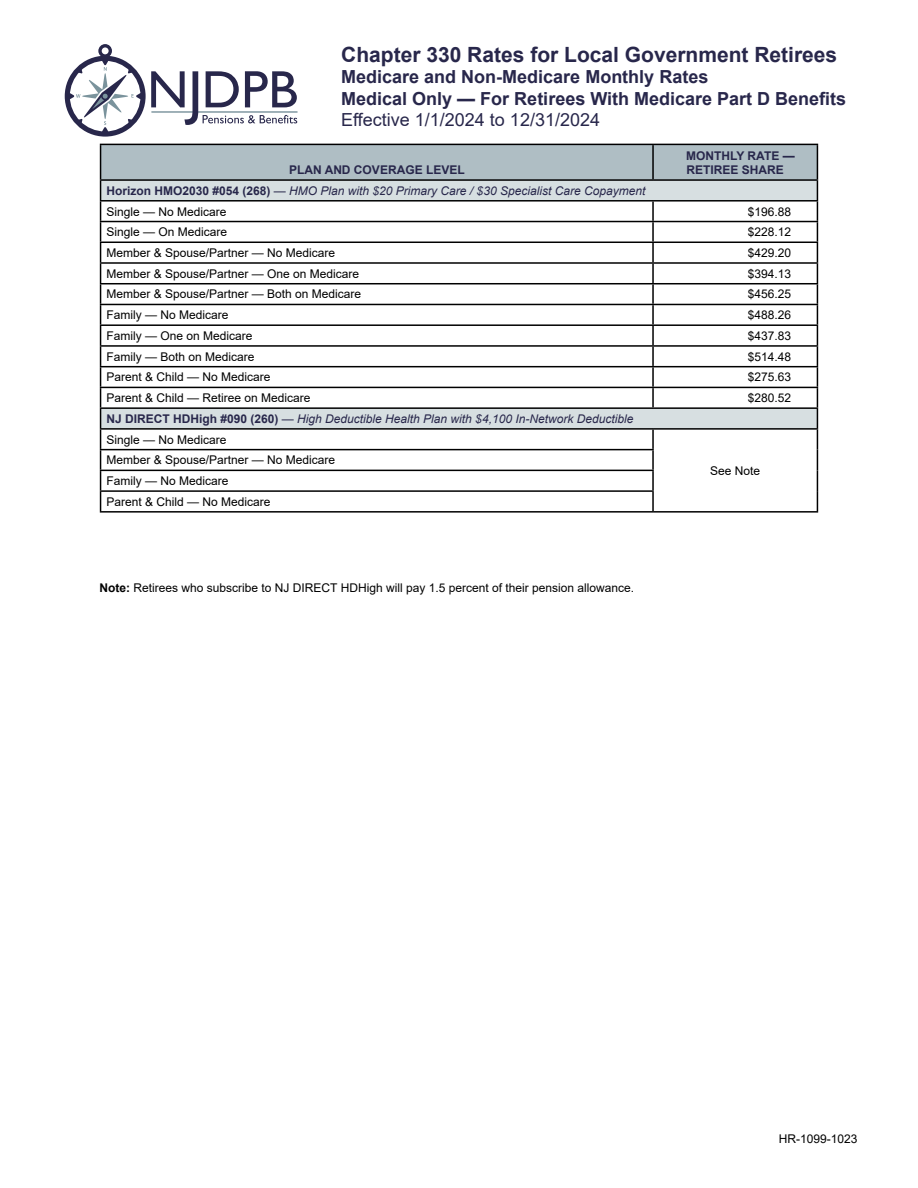
<style>
.page{position:relative;width:918px;height:1188px;background:#fff}
.page>*{position:absolute;margin:0;border:0;box-sizing:border-box;transform-origin:0 0}
.t1{font:700 21px "Arial";color:#28274b}
.t2{font:700 18px/21.6px "Arial";color:#28274b}
.t3{font:18px "Arial";color:#28274b}
.t4{font:12px/20.7px "Arial";color:#000}
.t5{font:italic 12px/20.7px "Arial";color:#28274b}
.t6{font:700 12px/14.4px "Arial";color:#28274b}
.s1{font-weight:700;font-style:normal}
.s2{font-style:normal;color:#000}
.s3{font-weight:700}
</style>
<div class="page">
<svg style="left:65px;top:44px;width:233px;height:93px"></svg>
<svg style="left:100px;top:144px;width:718px;height:367px"></svg>
<hr style="left:100px;top:511px;width:553px;height:2px;background:#000">
<hr style="left:653px;top:511px;width:165px;height:2px;background:#000">
<h1 class="t1" style="left:341px;top:39px;width:497px">Chapter 330 Rates for Local Government Retirees</h1>
<h2 class="t2" style="left:341px;top:66px;width:506px">Medicare and Non-Medicare Monthly Rates<br>Medical Only — For Retirees With Medicare Part D Benefits</h2>
<h2 class="t3" style="left:341px;top:108px;width:260px">Effective 1/1/2024 to 12/31/2024</h2>
<p class="t6" style="left:289px;top:163px;width:177px">PLAN AND COVERAGE LEVEL</p>
<p class="t5" style="left:107px;top:180px;width:540px"><span class="s1">Horizon HMO2030 #054 (268)</span> — HMO Plan with $20 Primary Care / $30 Specialist Care Copayment<br><span class="s2">Single — No Medicare</span></p>
<p class="t6" style="left:686px;top:148px;width:110px">MONTHLY RATE —<br>RETIREE SHARE</p>
<p class="t4" style="left:748px;top:201px;width:45px">$196.88</p>
<p class="t4" style="left:107px;top:222px;width:122px">Single — On Medicare</p>
<p class="t4" style="left:748px;top:222px;width:45px">$228.12</p>
<p class="t4" style="left:107px;top:242px;width:230px">Member &amp; Spouse/Partner — No Medicare</p>
<p class="t4" style="left:748px;top:242px;width:45px">$429.20</p>
<p class="t4" style="left:107px;top:263px;width:254px">Member &amp; Spouse/Partner — One on Medicare</p>
<p class="t4" style="left:748px;top:263px;width:45px">$394.13</p>
<p class="t4" style="left:107px;top:284px;width:256px">Member &amp; Spouse/Partner — Both on Medicare</p>
<p class="t4" style="left:748px;top:284px;width:45px">$456.25</p>
<p class="t4" style="left:107px;top:305px;width:124px">Family — No Medicare</p>
<p class="t4" style="left:748px;top:305px;width:45px">$488.26</p>
<p class="t4" style="left:107px;top:325px;width:148px">Family — One on Medicare</p>
<p class="t4" style="left:748px;top:325px;width:45px">$437.83</p>
<p class="t4" style="left:107px;top:346px;width:150px">Family — Both on Medicare</p>
<p class="t4" style="left:748px;top:346px;width:45px">$514.48</p>
<p class="t4" style="left:107px;top:367px;width:166px">Parent &amp; Child — No Medicare</p>
<p class="t4" style="left:748px;top:367px;width:45px">$275.63</p>
<p class="t4" style="left:107px;top:388px;width:206px">Parent &amp; Child — Retiree on Medicare</p>
<p class="t4" style="left:748px;top:388px;width:45px">$280.52</p>
<p class="t5" style="left:107px;top:408px;width:528px"><span class="s1">NJ DIRECT HDHigh #090 (260)</span> — High Deductible Health Plan with $4,100 In-Network Deductible<br><span class="s2">Single — No Medicare</span></p>
<p class="t4" style="left:710px;top:460px;width:52px">See Note</p>
<p class="t4" style="left:107px;top:450px;width:230px">Member &amp; Spouse/Partner — No Medicare<br>Family — No Medicare<br>Parent &amp; Child — No Medicare</p>
<p class="t4" style="left:99px;top:577px;width:536px"><span class="s3">Note:</span> Retirees who subscribe to NJ DIRECT HDHigh will pay 1.5 percent of their pension allowance.</p>
<p class="t4" style="left:779px;top:1128px;width:80px">HR-1099-1023</p>
</div>
